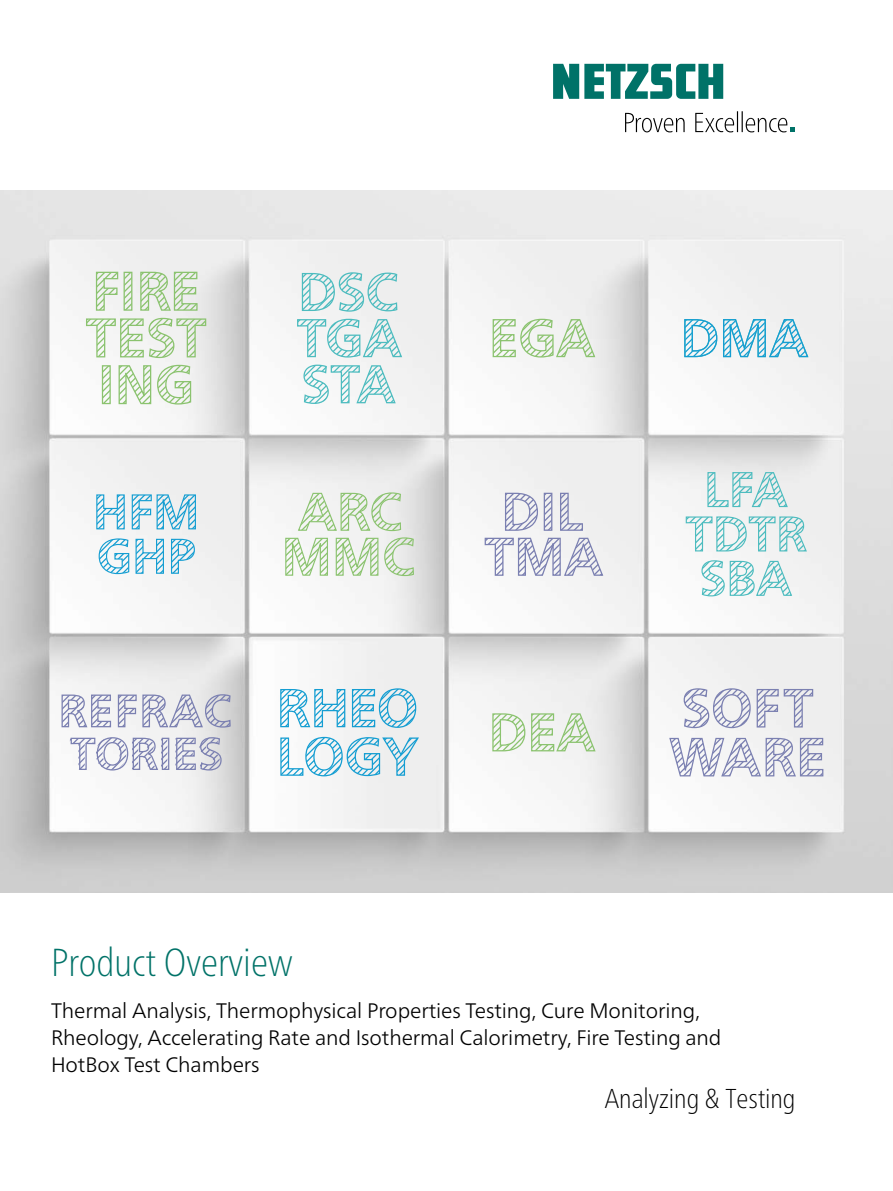
<style>
.page{position:relative;width:893px;height:1191px;background:#fff}
.page>*{position:absolute;margin:0;border:0;box-sizing:border-box;transform-origin:0 0}
.Headline_Titel_n{font:100 condensed 39px "Frutiger Neue LTW1 G";color:#007268}
.Subline_Titel_n{font:100 condensed 27.3px "Frutiger Neue LTW1 G";color:#000}
.Subline_Titel_n-2{font:300 21px/27px "Frutiger Neue LTW1 G";letter-spacing:-.005em;color:#000}
</style>
<div class="page">
<svg style="left:553px;top:64px;width:170px;height:35px"></svg>
<svg style="left:625px;top:111px;width:170px;height:21px"></svg>
<img style="left:0;top:191px;width:893px;height:701px">
<svg style="left:492px;top:712px;width:105px;height:40px"></svg>
<svg style="left:492px;top:318px;width:104px;height:40px"></svg>
<svg style="left:61px;top:693px;width:170px;height:78px"></svg>
<svg style="left:668px;top:687px;width:156px;height:90px"></svg>
<svg style="left:684px;top:318px;width:125px;height:40px"></svg>
<svg style="left:484px;top:537px;width:120px;height:39px"></svg>
<svg style="left:504px;top:492px;width:80px;height:39px"></svg>
<svg style="left:285px;top:492px;width:130px;height:84px"></svg>
<svg style="left:280px;top:687px;width:140px;height:90px"></svg>
<svg style="left:303px;top:364px;width:94px;height:40px"></svg>
<svg style="left:296px;top:318px;width:107px;height:40px"></svg>
<svg style="left:301px;top:272px;width:97px;height:40px"></svg>
<svg style="left:85px;top:271px;width:122px;height:134px"></svg>
<svg style="left:96px;top:493px;width:101px;height:81px"></svg>
<svg style="left:685px;top:471px;width:123px;height:126px"></svg>
<p class="Headline_Titel_n" style="left:51px;top:934px;width:243px">Product Overview</p>
<p class="Subline_Titel_n-2" style="left:51px;top:997px;width:672px">Thermal Analysis, Thermophysical Properties Testing, Cure Monitoring,<br>Rheology, Accelerating Rate and Isothermal Calorimetry, Fire Testing and<br>HotBox Test Chambers</p>
<p class="Subline_Titel_n" style="left:605px;top:1078px;width:192px">Analyzing &amp; Testing</p>
</div>
